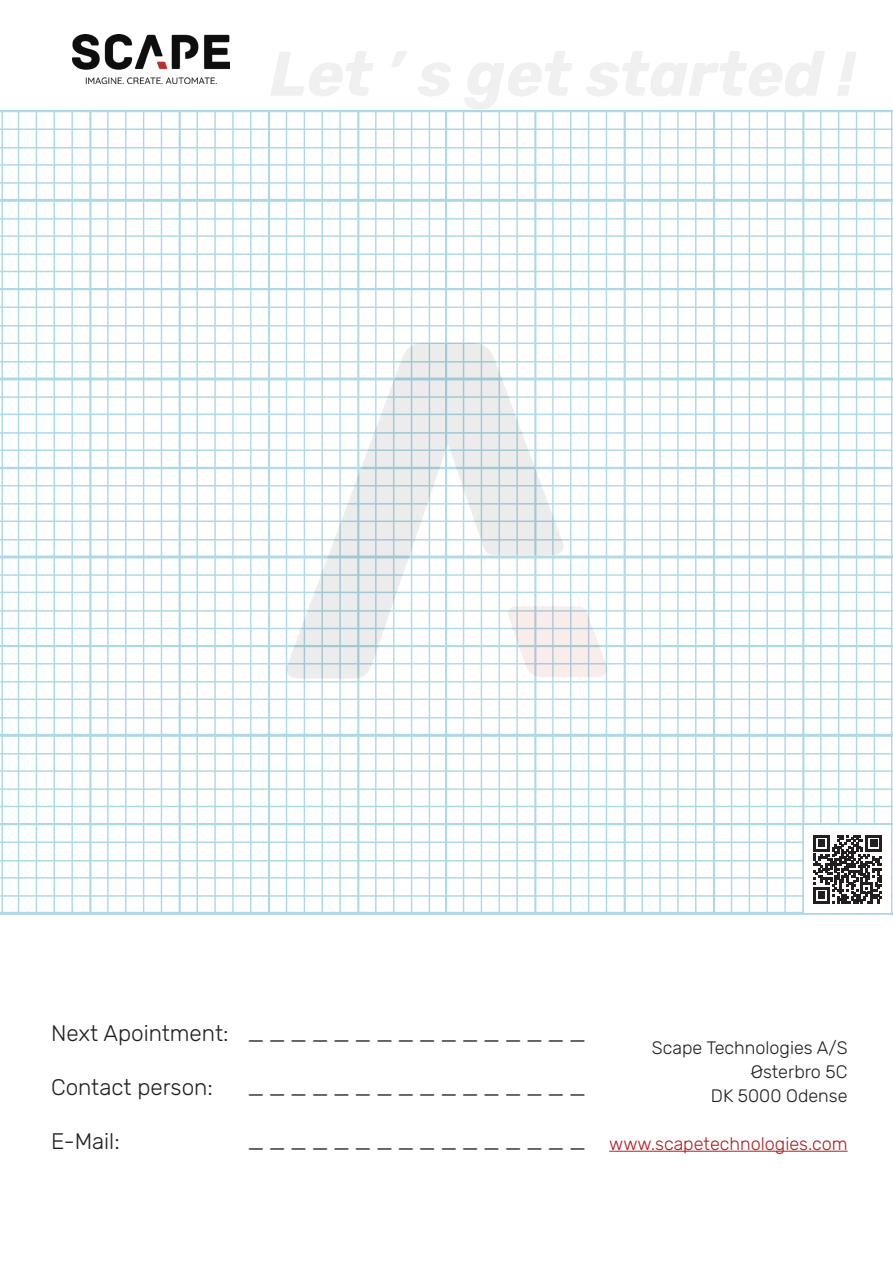
<style>
.page{position:relative;width:893px;height:1263px;background:#fff}
.page>*{position:absolute;margin:0;border:0;box-sizing:border-box;transform-origin:0 0}
.t1{font:300 22.5px "Rubik";color:#231f20}
.t2{font:300 18px "Rubik";color:#231f20}
.t3{font:300 18px "Rubik";color:#ad1e25}
</style>
<div class="page">
<img style="left:2px;top:111px;width:889px;height:178px">
<img style="left:2px;top:469px;width:889px;height:176px">
<img style="left:2px;top:289px;width:889px;height:180px">
<img style="left:2px;top:645px;width:889px;height:269px">
<hr style="left:609px;top:1151px;width:239px;height:1px;background:#ad1e25">
<div style="left:804px;top:825px;width:87px;height:88px;background:#fff"></div>
<svg style="left:813px;top:835px;width:69px;height:68px"></svg>
<img style="left:73px;top:34px;width:156px;height:49px">
<img style="left:0;top:111px;width:2px;height:178px">
<img style="left:0;top:469px;width:2px;height:176px">
<img style="left:0;top:289px;width:2px;height:180px">
<img style="left:0;top:645px;width:2px;height:256px">
<svg style="left:0;top:901px;width:2px;height:13px"></svg>
<img style="left:891px;top:111px;width:2px;height:178px">
<img style="left:891px;top:469px;width:2px;height:176px">
<img style="left:891px;top:289px;width:2px;height:180px">
<img style="left:891px;top:645px;width:2px;height:256px">
<svg style="left:891px;top:901px;width:2px;height:13px"></svg>
<img style="left:231px;top:290px;width:431px;height:442px">
<p class="t1" style="left:51px;top:1020px;width:179px">Next Apointment:</p>
<p class="t1" style="left:51px;top:1074px;width:163px">Contact person:</p>
<p class="t1" style="left:51px;top:1128px;width:70px">E-Mail:</p>
<p class="t1" style="left:247px;top:1020px;width:340px">________________</p>
<p class="t1" style="left:247px;top:1074px;width:340px">________________</p>
<p class="t1" style="left:247px;top:1128px;width:340px">________________</p>
<p class="t2" style="left:652px;top:1038px;width:197px">Scape Technologies A/S</p>
<p class="t2" style="left:751px;top:1062px;width:98px">Østerbro 5C</p>
<p class="t2" style="left:711px;top:1086px;width:138px">DK 5000 Odense</p>
<p class="t3" style="left:609px;top:1134px;width:240px">www.scapetechnologies.com</p>
</div>
